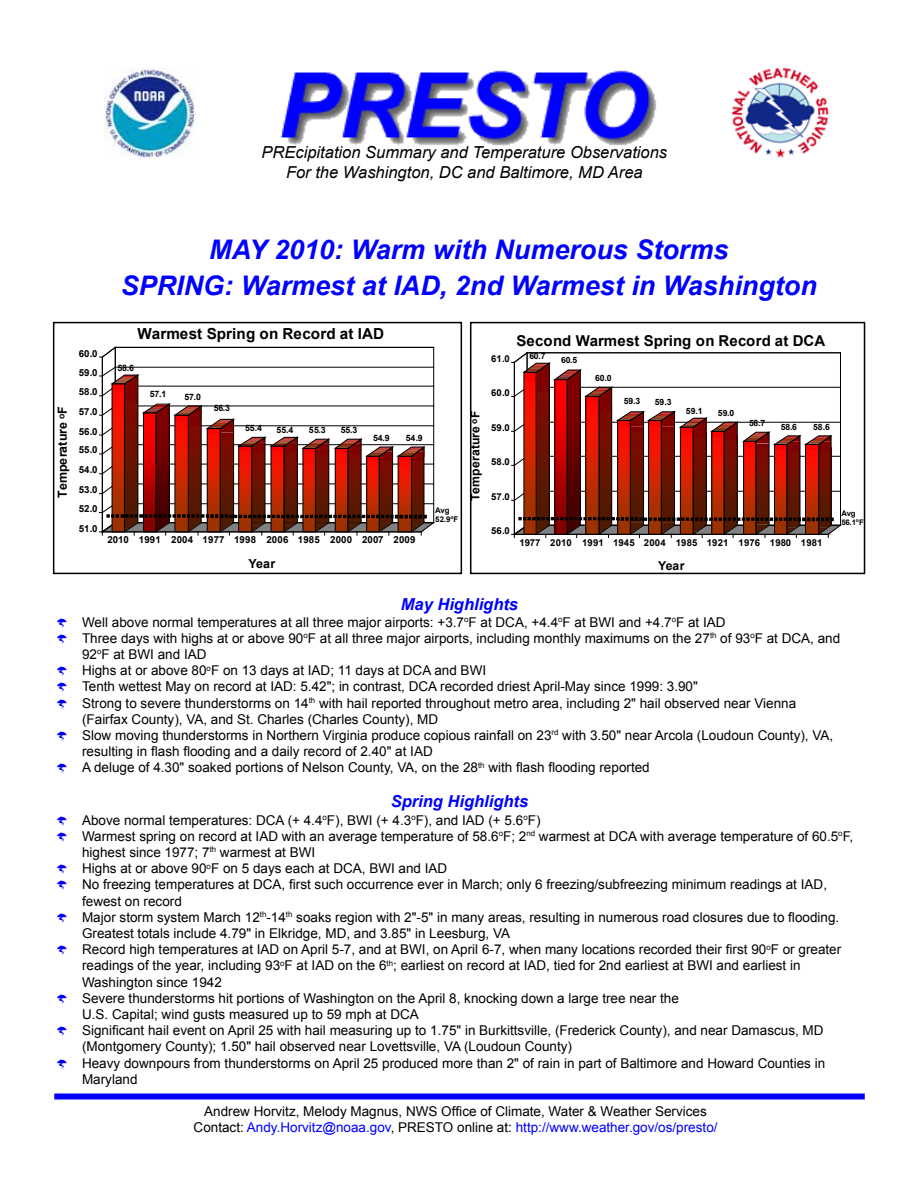
<style>
.page{position:relative;width:918px;height:1188px;background:#fff}
.page>*{position:absolute;margin:0;border:0;box-sizing:border-box;transform-origin:0 0}
.t1{font:italic 700 27px/36px "Arial";color:#00f;text-align:center}
.t2{font:italic 16.5px/19.8px "Arial";color:#000;text-align:center}
.t3{font:italic 700 16.5px "Arial";color:#00f}
.t4{font:700 15.15px "Arial";letter-spacing:.005em;color:#000}
.t5{font:700 15px "Arial";letter-spacing:.005em;color:#000}
.t6{font:13.5px/16.2px "Arial";color:#000}
.t7{font:700 12.45px "Arial";color:#000}
.t8{font:700 12.3px "Arial";color:#000}
.t9{font:700 9.75px "Arial";letter-spacing:.015em;color:#000}
.t10{font:700 9.6px "Arial";letter-spacing:.015em;color:#000}
.t11{font:700 8.7px "Arial";letter-spacing:-.03em;color:#000}
.t12{font:700 7.8px/9.1px "Arial";color:#000}
.t13{font:700 7.65px/9.1px "Arial";color:#000}
.s1{color:#00f}
</style>
<div class="page">
<img style="left:280px;top:70px;width:377px;height:76px">
<img style="left:104px;top:69px;width:91px;height:89px">
<img style="left:732px;top:67px;width:97px;height:91px">
<div style="left:54px;top:1094px;width:811px;height:6px;background:#00f"></div>
<svg style="left:512px;top:352px;width:330px;height:186px"></svg>
<div style="left:470px;top:322px;width:395px;height:252px;border:2px solid #000"></div>
<svg style="left:99px;top:346px;width:336px;height:189px"></svg>
<div style="left:53px;top:322px;width:409px;height:252px;border:2px solid #000"></div>
<p class="t2" style="left:262px;top:142px;width:407px">PREcipitation Summary and Temperature Observations<br>For the Washington, DC and Baltimore, MD Area</p>
<h1 class="t1" style="left:121px;top:233px;width:698px">MAY 2010: Warm with Numerous Storms<br>SPRING: Warmest at IAD, 2nd Warmest in Washington</h1>
<p class="t7" style="left:54px;top:498px;width:94px;rotate:-90deg">Temperature <sup>o</sup>F</p>
<p class="t9" style="left:79px;top:347px;width:20px">60.0</p>
<p class="t9" style="left:79px;top:366px;width:20px">59.0</p>
<p class="t9" style="left:79px;top:386px;width:20px">58.0</p>
<p class="t9" style="left:79px;top:405px;width:20px">57.0</p>
<p class="t9" style="left:79px;top:425px;width:20px">56.0</p>
<p class="t9" style="left:79px;top:444px;width:20px">55.0</p>
<p class="t9" style="left:79px;top:463px;width:20px">54.0</p>
<p class="t9" style="left:79px;top:483px;width:20px">53.0</p>
<p class="t9" style="left:79px;top:502px;width:20px">52.0</p>
<p class="t9" style="left:79px;top:522px;width:20px">51.0</p>
<p class="t4" style="left:137px;top:323px;width:248px">Warmest Spring on Record at IAD</p>
<p class="t11" style="left:118px;top:362px;width:18px">58.6</p>
<p class="t11" style="left:150px;top:388px;width:18px">57.1</p>
<p class="t11" style="left:185px;top:391px;width:18px">57.0</p>
<p class="t11" style="left:214px;top:402px;width:18px">56.3</p>
<p class="t11" style="left:245px;top:422px;width:18px">55.4</p>
<p class="t11" style="left:277px;top:424px;width:18px">55.4</p>
<p class="t11" style="left:309px;top:424px;width:18px">55.3</p>
<p class="t11" style="left:341px;top:424px;width:18px">55.3</p>
<p class="t11" style="left:373px;top:432px;width:18px">54.9</p>
<p class="t11" style="left:406px;top:432px;width:18px">54.9</p>
<p class="t9" style="left:107px;top:534px;width:310px">2010 1991 2004 1977 1998 2006 1985 2000 2007 2009</p>
<p class="t7" style="left:248px;top:555px;width:29px">Year</p>
<p class="t12" style="left:435px;top:506px;width:25px">Avg<br>52.9<sup>o</sup>F</p>
<p class="t8" style="left:467px;top:501px;width:92px;rotate:-90deg">Temperature <sup>o</sup>F</p>
<p class="t5" style="left:517px;top:331px;width:310px">Second Warmest Spring on Record at DCA</p>
<p class="t10" style="left:491px;top:352px;width:20px">61.0</p>
<p class="t10" style="left:491px;top:386px;width:20px">60.0</p>
<p class="t10" style="left:491px;top:421px;width:20px">59.0</p>
<p class="t10" style="left:491px;top:456px;width:20px">58.0</p>
<p class="t10" style="left:491px;top:490px;width:20px">57.0</p>
<p class="t11" style="left:529px;top:350px;width:18px">60.7</p>
<p class="t11" style="left:561px;top:354px;width:18px">60.5</p>
<p class="t11" style="left:595px;top:373px;width:18px">60.0</p>
<p class="t11" style="left:624px;top:395px;width:18px">59.3</p>
<p class="t11" style="left:655px;top:397px;width:18px">59.3</p>
<p class="t11" style="left:686px;top:405px;width:18px">59.1</p>
<p class="t11" style="left:718px;top:408px;width:18px">59.0</p>
<p class="t11" style="left:749px;top:418px;width:18px">58.7</p>
<p class="t11" style="left:781px;top:422px;width:18px">58.6</p>
<p class="t11" style="left:813px;top:422px;width:18px">58.6</p>
<p class="t10" style="left:491px;top:525px;width:20px">56.0</p>
<p class="t10" style="left:519px;top:536px;width:305px">1977 2010 1991 1945 2004 1985 1921 1976 1980 1981</p>
<p class="t8" style="left:658px;top:557px;width:28px">Year</p>
<p class="t13" style="left:841px;top:509px;width:24px">Avg<br>56.1<sup>o</sup>F</p>
<p class="t3" style="left:401px;top:594px;width:119px">May Highlights</p>
<p class="t6" style="left:82px;top:614px;width:760px">Well above normal temperatures at all three major airports: +3.7<sup>o</sup>F at DCA, +4.4<sup>o</sup>F at BWI and +4.7<sup>o</sup>F at IAD<br>Three days with highs at or above 90<sup>o</sup>F at all three major airports, including monthly maximums on the 27<sup>th</sup> of 93<sup>o</sup>F at DCA, and 92<sup>o</sup>F at BWI and IAD<br>Highs at or above 80<sup>o</sup>F on 13 days at IAD; 11 days at DCA and BWI<br>Tenth wettest May on record at IAD: 5.42"; in contrast, DCA recorded driest April-May since 1999: 3.90"<br>Strong to severe thunderstorms on 14<sup>th</sup> with hail reported throughout metro area, including 2" hail observed near Vienna (Fairfax County), VA, and St. Charles (Charles County), MD<br>Slow moving thunderstorms in Northern Virginia produce copious rainfall on 23<sup>rd</sup> with 3.50" near Arcola (Loudoun County), VA, resulting in flash flooding and a daily record of 2.40" at IAD<br>A deluge of 4.30" soaked portions of Nelson County, VA, on the 28<sup>th</sup> with flash flooding reported</p>
<p class="t3" style="left:391px;top:790px;width:139px">Spring Highlights</p>
<p class="t6" style="left:82px;top:812px;width:773px">Above normal temperatures: DCA (+ 4.4<sup>o</sup>F), BWI (+ 4.3<sup>o</sup>F), and IAD (+ 5.6<sup>o</sup>F)<br>Warmest spring on record at IAD with an average temperature of 58.6<sup>o</sup>F; 2<sup>nd</sup> warmest at DCA with average temperature of 60.5<sup>o</sup>F, highest since 1977; 7<sup>th</sup> warmest at BWI<br>Highs at or above 90<sup>o</sup>F on 5 days each at DCA, BWI and IAD<br>No freezing temperatures at DCA, first such occurrence ever in March; only 6 freezing/subfreezing minimum readings at IAD, fewest on record<br>Major storm system March 12<sup>th</sup>-14<sup>th</sup> soaks region with 2"-5" in many areas, resulting in numerous road closures due to flooding.<br>Greatest totals include 4.79" in Elkridge, MD, and 3.85" in Leesburg, VA<br>Record high temperatures at IAD on April 5-7, and at BWI, on April 6-7, when many locations recorded their first 90<sup>o</sup>F or greater readings of the year, including 93<sup>o</sup>F at IAD on the 6<sup>th</sup>; earliest on record at IAD, tied for 2nd earliest at BWI and earliest in Washington since 1942<br>Severe thunderstorms hit portions of Washington on the April 8, knocking down a large tree near the<br>U.S. Capital; wind gusts measured up to 59 mph at DCA<br>Significant hail event on April 25 with hail measuring up to 1.75" in Burkittsville, (Frederick County), and near Damascus, MD (Montgomery County); 1.50" hail observed near Lovettsville, VA (Loudoun County)<br>Heavy downpours from thunderstorms on April 25 produced more than 2" of rain in part of Baltimore and Howard Counties in Maryland</p>
<p class="t6" style="left:194px;top:1103px;width:525px;text-align:center">Andrew Horvitz, Melody Magnus, NWS Office of Climate, Water &amp; Weather Services<br>Contact: <span class="s1">Andy.Horvitz@noaa.gov</span>, PRESTO online at: <span class="s1">http://www.weather.gov/os/presto/</span></p>
</div>
